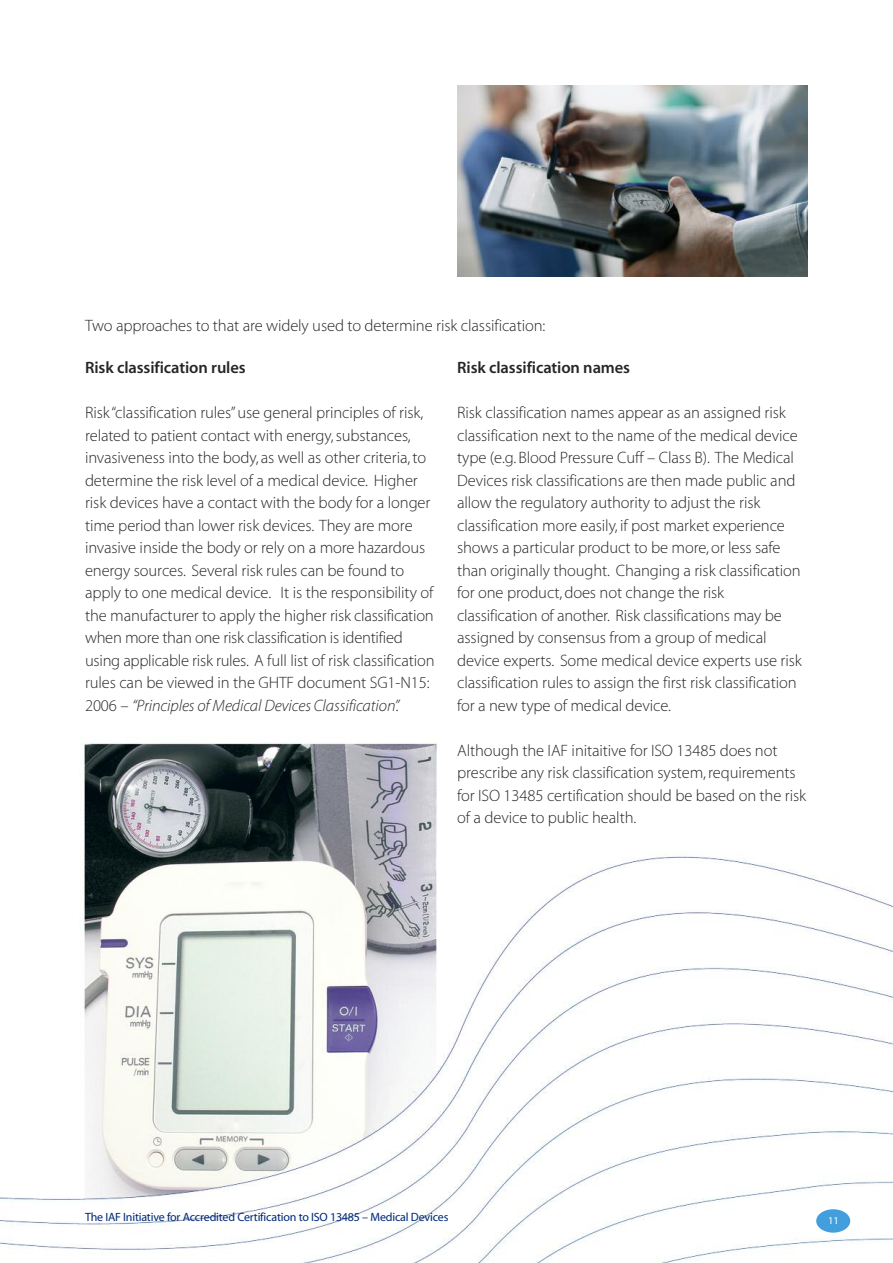
<style>
.page{position:relative;width:893px;height:1263px;background:#fff}
.page>*{position:absolute;margin:0;border:0;box-sizing:border-box;transform-origin:0 0}
.t1{font:16.5px/22.5px "Myriad MM 215 wt 600 wd";letter-spacing:-.005em;color:#272627}
.t2{font:16.5px "Myriad MM It 215 wt 600 wd";letter-spacing:-.005em;color:#272627}
.t3{font:16.5px "Myriad MM 565 wt 600 wd";letter-spacing:-.005em;color:#272627}
.t4{font:12px "Myriad MM 412 wt 601 wd";letter-spacing:-.015em;color:#002a78}
.t5{font:10.5px "Myriad MM 412 wt 601 wd";color:#fff}
.s1{font-family:"Myriad MM 215 wt 600 wd"}
</style>
<div class="page">
<img style="left:0;top:276px;width:893px;height:987px">
<div style="left:816px;top:1209px;width:34px;height:23px;background:#429edd;border-radius:50%"></div>
<img style="left:457px;top:85px;width:351px;height:191px">
<p class="t1" style="left:85px;top:315px;width:462px">Two approaches to that are widely used to determine risk classification:</p>
<p class="t3" style="left:85px;top:361px;width:162px">Risk classification rules</p>
<p class="t1" style="left:85px;top:403px;width:351px">Risk“classification rules”use general principles of risk, related to patient contact with energy,substances, invasiveness into the body, as well as other criteria,to determine the risk level of a medical device. Higher risk devices have a contact with the body for a longer time period than lower risk devices. They are more invasive inside the body or rely on a more hazardous energy sources. Several risk rules can be found to apply to one medical device. It is the responsibility of the manufacturer to apply the higher risk classification when more than one risk classification is identified using applicable risk rules. A full list of risk classification rules can be viewed in the GHTF document SG1-N15:</p>
<p class="t2" style="left:85px;top:699px;width:316px"><span class="s1">2006 –</span> “Principles of Medical Devices Classification”.</p>
<p class="t3" style="left:457px;top:361px;width:175px">Risk classification names</p>
<p class="t1" style="left:457px;top:403px;width:346px">Risk classification names appear as an assigned risk classification next to the name of the medical device type (e.g. Blood Pressure Cuff – Class B). The Medical Devices risk classifications are then made public and allow the regulatory authority to adjust the risk classification more easily, if post market experience shows a particular product to be more, or less safe than originally thought. Changing a risk classification for one product,does not change the risk classification of another. Risk classifications may be assigned by consensus from a group of medical device experts. Some medical device experts use risk classification rules to assign the first risk classification for a new type of medical device.</p>
<p class="t1" style="left:457px;top:740px;width:351px">Although the IAF initaitive for ISO 13485 does not prescribe any risk classification system,requirements for ISO 13485 certification should be based on the risk of a device to public health.</p>
<p class="t4" style="left:85px;top:1213px;width:365px">The IAF Initiative for Accredited Certification to ISO 13485 – Medical Devices</p>
<p class="t5" style="left:828px;top:1216px;width:12px">11</p>
</div>
